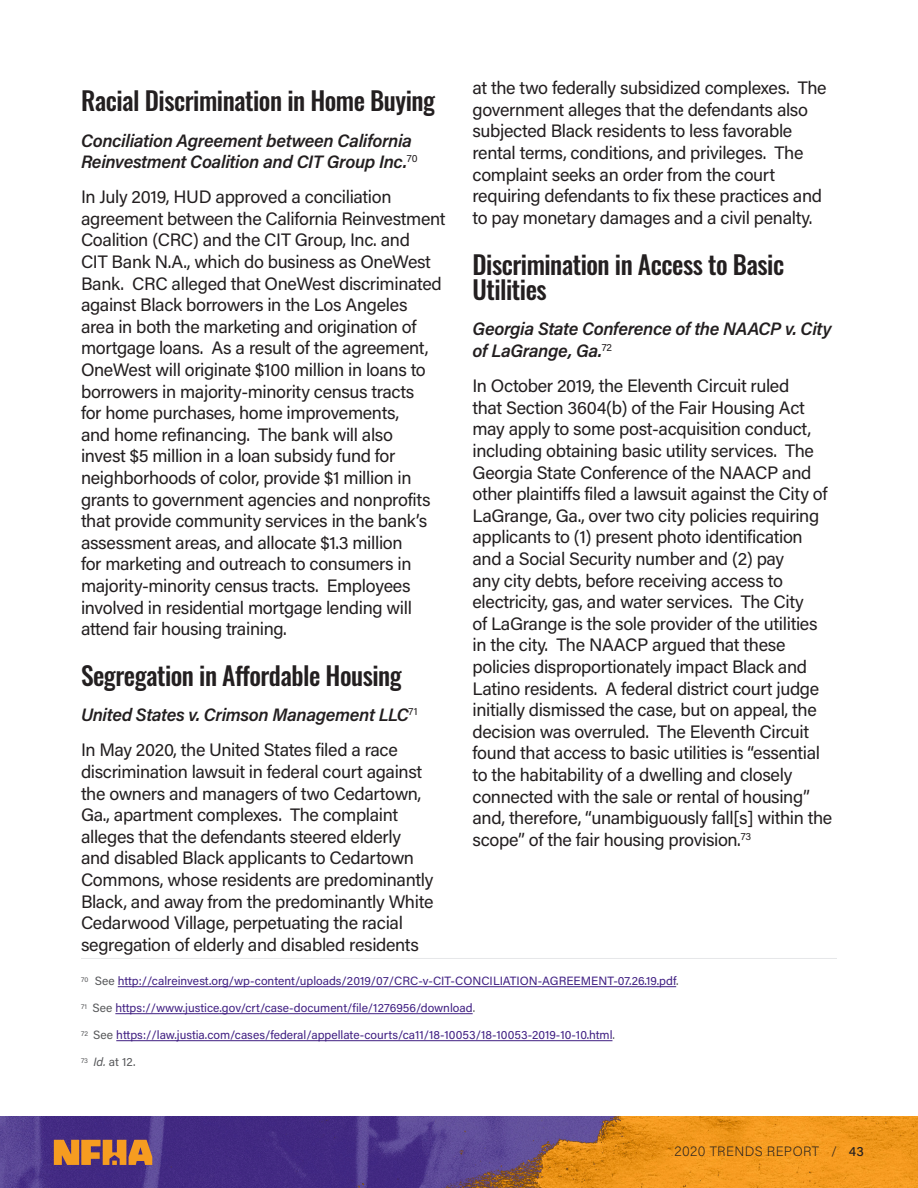
<style>
.page{position:relative;width:918px;height:1188px;background:#fff}
.page>*{position:absolute;margin:0;border:0;box-sizing:border-box;transform-origin:0 0}
.Subhead_Style{font:25.5px/25.5px "Oswald";letter-spacing:-.02em;color:#231f20}
.Body_Style{font:18px/21.6px "Acumin Pro";letter-spacing:-.02em;color:#231f20}
.Body_Style-2{font:italic 600 18px/21.6px "Acumin Pro";letter-spacing:-.02em;color:#231f20}
.t1{font:200 13.5px "Acumin Pro";letter-spacing:.025em;color:#231f20}
.Footnote{font:12px "Acumin Pro";color:#401f82}
.Footnote-2{font:12px "Acumin Pro";color:#57585a}
.s1{color:#57585a}
.s2{font-style:italic}
.s3{font-weight:500}
</style>
<div class="page">
<img style="left:0;top:1117px;width:918px;height:71px">
<svg style="left:54px;top:1140px;width:98px;height:25px;background:#c87f39"></svg>
<hr style="left:81px;top:958px;width:756px;height:1px;background:#e6e7e9">
<hr style="left:118px;top:986px;width:558px;height:1px;background:#401f82">
<hr style="left:115px;top:1013px;width:358px;height:1px;background:#401f82">
<hr style="left:116px;top:1040px;width:496px;height:1px;background:#401f82">
<p class="Body_Style" style="left:472px;top:76px;width:356px">at the two federally subsidized complexes. The government alleges that the defendants also subjected Black residents to less favorable rental terms, conditions, and privileges. The complaint seeks an order from the court requiring defendants to fix these practices and to pay monetary damages and a civil penalty.</p>
<p class="Subhead_Style" style="left:472px;top:249px;width:313px">Discrimination in Access to Basic<br>Utilities</p>
<p class="Body_Style-2" style="left:472px;top:317px;width:361px">Georgia State Conference of the NAACP v. City of LaGrange, Ga.<sup>72</sup></p>
<p class="Body_Style" style="left:472px;top:374px;width:361px">In October 2019, the Eleventh Circuit ruled<br>that Section 3604(b) of the Fair Housing Act may apply to some post-acquisition conduct, including obtaining basic utility services. The Georgia State Conference of the NAACP and other plaintiffs filed a lawsuit against the City of LaGrange, Ga., over two city policies requiring applicants to (1) present photo identification and a Social Security number and (2) pay<br>any city debts, before receiving access to electricity, gas, and water services. The City<br>of LaGrange is the sole provider of the utilities in the city. The NAACP argued that these policies disproportionately impact Black and Latino residents. A federal district court judge initially dismissed the case, but on appeal, the decision was overruled. The Eleventh Circuit found that access to basic utilities is “essential to the habitability of a dwelling and closely connected with the sale or rental of housing” and, therefore, “unambiguously fall[s] within the scope” of the fair housing provision.<sup>73</sup></p>
<p class="Subhead_Style" style="left:81px;top:86px;width:356px">Racial Discrimination in Home Buying</p>
<p class="Body_Style-2" style="left:81px;top:129px;width:338px">Conciliation Agreement between California<br>Reinvestment Coalition and CIT Group Inc.<sup>70</sup></p>
<p class="Body_Style" style="left:81px;top:185px;width:366px">In July 2019, HUD approved a conciliation agreement between the California Reinvestment Coalition (CRC) and the CIT Group, Inc. and<br>CIT Bank N.A., which do business as OneWest Bank. CRC alleged that OneWest discriminated against Black borrowers in the Los Angeles area in both the marketing and origination of mortgage loans. As a result of the agreement, OneWest will originate $100 million in loans to borrowers in majority-minority census tracts<br>for home purchases, home improvements,<br>and home refinancing. The bank will also<br>invest $5 million in a loan subsidy fund for neighborhoods of color, provide $1 million in grants to government agencies and nonprofits that provide community services in the bank’s assessment areas, and allocate $1.3 million<br>for marketing and outreach to consumers in majority-minority census tracts. Employees involved in residential mortgage lending will attend fair housing training.</p>
<p class="Subhead_Style" style="left:81px;top:661px;width:322px">Segregation in Affordable Housing</p>
<p class="Body_Style-2" style="left:81px;top:703px;width:338px">United States v. Crimson Management LLC<sup>71</sup></p>
<p class="Body_Style" style="left:81px;top:739px;width:354px">In May 2020, the United States filed a race discrimination lawsuit in federal court against the owners and managers of two Cedartown, Ga., apartment complexes. The complaint alleges that the defendants steered elderly and disabled Black applicants to Cedartown Commons, whose residents are predominantly Black, and away from the predominantly White Cedarwood Village, perpetuating the racial segregation of elderly and disabled residents</p>
<p class="Footnote" style="left:81px;top:973px;width:599px"><sup>70</sup> <span class="s1">See</span> http://calreinvest.org/wp-content/uploads/2019/07/CRC-v-CIT-CONCILIATION-AGREEMENT-07.26.19.pdf<span class="s1">.</span></p>
<p class="Footnote" style="left:81px;top:1000px;width:396px"><sup>71</sup> <span class="s1">See</span> https://www.justice.gov/crt/case-document/file/1276956/download<span class="s1">.</span></p>
<p class="Footnote" style="left:81px;top:1027px;width:535px"><sup>72</sup> <span class="s1">See</span> https://law.justia.com/cases/federal/appellate-courts/ca11/18-10053/18-10053-2019-10-10.html<span class="s1">.</span></p>
<p class="Footnote-2" style="left:81px;top:1054px;width:56px"><sup>73</sup> <span class="s2">Id.</span> at 12.</p>
<p class="t1" style="left:675px;top:1142px;width:191px">2020 TRENDS REPORT / <span class="s3">43</span></p>
</div>
